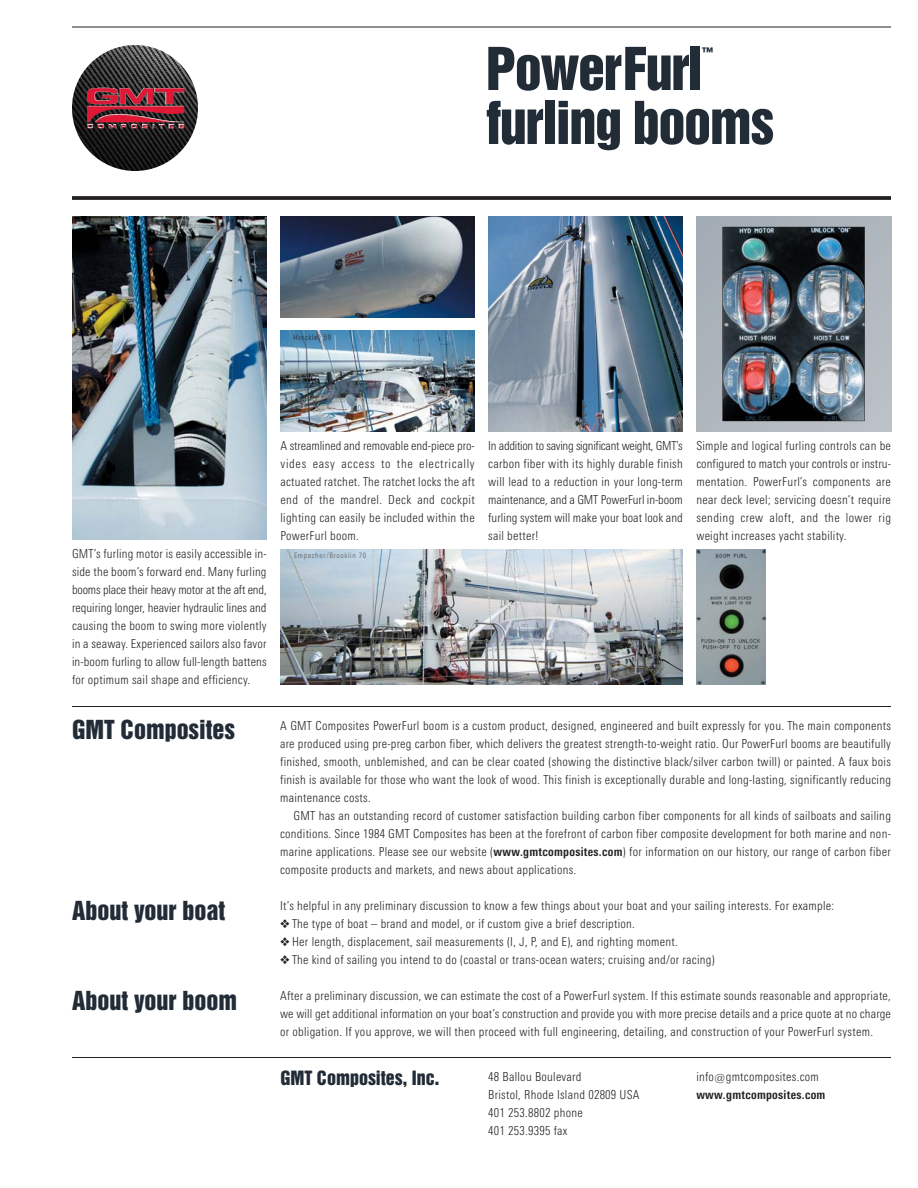
<style>
.page{position:relative;width:918px;height:1188px;background:#fff}
.page>*{position:absolute;margin:0;border:0;box-sizing:border-box;transform-origin:0 0}
.t1{font:54px "Helvetica Inserat";letter-spacing:-.025em;color:#222c37}
.t2{font:24px "Helvetica Inserat";color:#222c37}
.t3{font:18px "Helvetica Inserat";color:#222c37}
.t4{font:300 condensed 12.3px/18px "Linotype Univers";letter-spacing:.02em;color:#231f20;text-align:justify}
.t5{font:700 condensed 12.3px "Linotype Univers";letter-spacing:.025em;color:#231f20}
.t6{font:12px "Helvetica Inserat";color:#222c37}
.t7{font:300 condensed 7.5px "Linotype Univers";letter-spacing:.085em;color:#58595b}
.t8{font:300 condensed 7.5px "Linotype Univers";letter-spacing:.085em;color:#231f20}
.s1{font-weight:700}
</style>
<div class="page">
<svg style="left:696px;top:216px;width:195px;height:216px;background:#aeb5bc"></svg>
<img style="left:72px;top:45px;width:126px;height:126px;border-radius:50%">
<img style="left:87px;top:87px;width:66px;height:18px">
<hr style="left:72px;top:27px;width:819px;height:1px;background:#231f20">
<img style="left:488px;top:216px;width:195px;height:216px">
<img style="left:723px;top:227px;width:142px;height:194px">
<div style="left:722px;top:227px;width:143px;height:194px;border:1px solid #231f20"></div>
<img style="left:280px;top:549px;width:403px;height:135px">
<img style="left:696px;top:549px;width:70px;height:135px">
<img style="left:72px;top:216px;width:195px;height:324px">
<svg style="left:72px;top:196px;width:819px;height:4px;background:#302c2d"></svg>
<hr style="left:72px;top:706px;width:819px;height:1px;background:#231f20">
<hr style="left:72px;top:1057px;width:819px;height:1px;background:#231f20">
<img style="left:280px;top:216px;width:195px;height:101px">
<img style="left:280px;top:331px;width:195px;height:101px">
<h1 class="t1" style="left:486px;top:47px;width:218px">PowerFurl</h1>
<p class="t6" style="left:702px;top:47px;width:13px">™</p>
<h1 class="t1" style="left:486px;top:101px;width:290px">furling booms</h1>
<p class="t8" style="left:294px;top:335px;width:39px">Hinckley 59</p>
<p class="t4" style="left:72px;top:546px;width:196px">GMT’s furling motor is easily accessible in&shy;side the boom’s forward end. Many furling booms place their heavy motor at the aft end, requiring longer, heavier hydraulic lines and causing the boom to swing more violently in a seaway. Experienced sailors also favor in-boom furling to allow full-length battens for optimum sail shape and efficiency.</p>
<h2 class="t2" style="left:72px;top:720px;width:165px">GMT Composites</h2>
<h2 class="t2" style="left:72px;top:901px;width:155px">About your boat</h2>
<h2 class="t2" style="left:72px;top:991px;width:167px">About your boom</h2>
<p class="t4" style="left:281px;top:438px;width:196px">A streamlined and removable end-piece pro&shy;vides easy access to the electrically actuated ratchet. The ratchet locks the aft end of the mandrel. Deck and cockpit lighting can easily be included within the PowerFurl boom.</p>
<p class="t7" style="left:294px;top:553px;width:74px">Empacher/Brooklin 70</p>
<p class="t4" style="left:488px;top:438px;width:196px">In addition to saving significant weight, GMT’s carbon fiber with its highly durable finish will lead to a reduction in your long-term maintenance, and a GMT PowerFurl in-boom furling system will make your boat look and sail better!</p>
<p class="t4" style="left:696px;top:438px;width:196px">Simple and logical furling controls can be configured to match your controls or instru&shy;mentation. PowerFurl’s components are near deck level; servicing doesn’t require sending crew aloft, and the lower rig weight increases yacht stability.</p>
<p class="t4" style="left:280px;top:718px;width:612px">A GMT Composites PowerFurl boom is a custom product, designed, engineered and built expressly for you. The main components are produced using pre-preg carbon fiber, which delivers the greatest strength-to-weight ratio. Our PowerFurl booms are beautifully finished, smooth, unblemished, and can be clear coated (showing the distinctive black/silver carbon twill) or painted. A faux bois finish is available for those who want the look of wood. This finish is exceptionally durable and long-lasting, significantly reducing maintenance costs.</p>
<p class="t4" style="left:280px;top:808px;width:612px;text-indent:14px">GMT has an outstanding record of customer satisfaction building carbon fiber components for all kinds of sailboats and sailing conditions. Since 1984 GMT Composites has been at the forefront of carbon fiber composite development for both marine and non&shy;marine applications. Please see our website (<span class="s1">www.gmtcomposites.com</span>) for information on our history, our range of carbon fiber composite products and markets, and news about applications.</p>
<p class="t4" style="left:280px;top:898px;width:556px">It’s helpful in any preliminary discussion to know a few things about your boat and your sailing interests. For example:</p>
<p class="t4" style="left:280px;top:916px;width:356px">❖ The type of boat – brand and model, or if custom give a brief description.</p>
<p class="t4" style="left:280px;top:934px;width:399px">❖ Her length, displacement, sail measurements (I, J, P, and E), and righting moment.</p>
<p class="t4" style="left:280px;top:952px;width:436px">❖ The kind of sailing you intend to do (coastal or trans-ocean waters; cruising and/or racing)</p>
<p class="t4" style="left:280px;top:988px;width:612px">After a preliminary discussion, we can estimate the cost of a PowerFurl system. If this estimate sounds reasonable and appropriate, we will get additional information on your boat’s construction and provide you with more precise details and a price quote at no charge or obligation. If you approve, we will then proceed with full engineering, detailing, and construction of your PowerFurl system.</p>
<h3 class="t3" style="left:281px;top:1071px;width:160px">GMT Composites, Inc.</h3>
<p class="t4" style="left:488px;top:1069px;width:153px;text-align:left">48 Ballou Boulevard<br>Bristol, Rhode Island 02809 USA<br>401 253.8802 phone<br>401 253.9395 fax</p>
<p class="t4" style="left:696px;top:1069px;width:124px">info@gmtcomposites.com</p>
<p class="t5" style="left:696px;top:1087px;width:131px">www.gmtcomposites.com</p>
</div>
